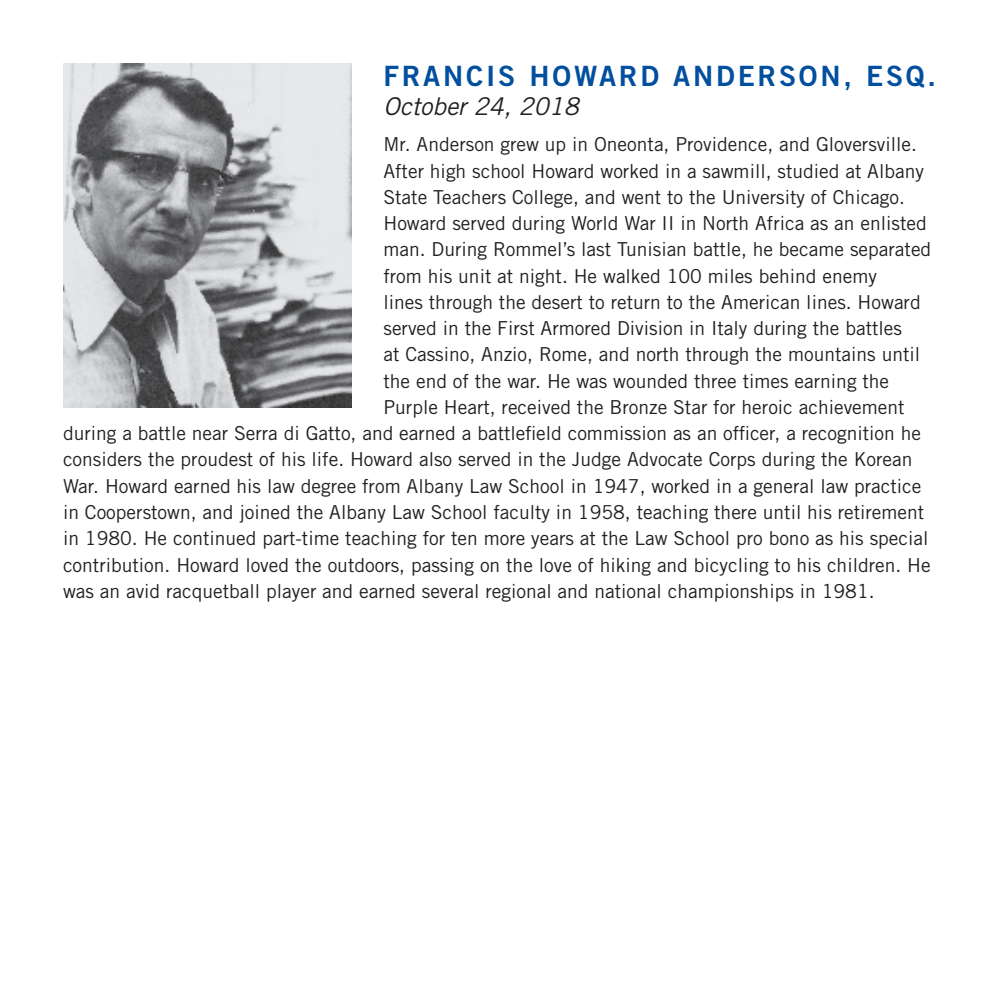
<style>
.page{position:relative;width:1008px;height:1008px;background:#fff}
.page>*{position:absolute;margin:0;border:0;box-sizing:border-box;transform-origin:0 0}
.t1{font:28px "Trade Gothic Bold Two";letter-spacing:.1em;color:#014f9e}
.t2{font:italic 24.5px "Trade Gothic";color:#231f20}
.t3{font:19.25px "Trade Gothic";color:#231f20}
</style>
<div class="page">
<img style="left:63px;top:63px;width:289px;height:344px">
<h1 class="t1" style="left:383px;top:58px;width:554px">FRANCIS HOWARD ANDERSON, ESQ.</h1>
<p class="t2" style="left:383px;top:92px;width:197px">October 24, 2018</p>
<p class="t3" style="left:383px;top:133px;width:535px">Mr. Anderson grew up in Oneonta, Providence, and Gloversville.</p>
<p class="t3" style="left:383px;top:159px;width:542px">After high school Howard worked in a sawmill, studied at Albany</p>
<p class="t3" style="left:383px;top:185px;width:523px">State Teachers College, and went to the University of Chicago.</p>
<p class="t3" style="left:383px;top:212px;width:545px">Howard served during World War II in North Africa as an enlisted</p>
<p class="t3" style="left:383px;top:238px;width:549px">man. During Rommel’s last Tunisian battle, he became separated</p>
<p class="t3" style="left:383px;top:264px;width:495px">from his unit at night. He walked 100 miles behind enemy</p>
<p class="t3" style="left:383px;top:290px;width:539px">lines through the desert to return to the American lines. Howard</p>
<p class="t3" style="left:383px;top:317px;width:520px">served in the First Armored Division in Italy during the battles</p>
<p class="t3" style="left:383px;top:343px;width:538px">at Cassino, Anzio, Rome, and north through the mountains until</p>
<p class="t3" style="left:383px;top:369px;width:507px">the end of the war. He was wounded three times earning the</p>
<p class="t3" style="left:383px;top:396px;width:523px">Purple Heart, received the Bronze Star for heroic achievement</p>
<p class="t3" style="left:63px;top:422px;width:860px">during a battle near Serra di Gatto, and earned a battlefield commission as an officer, a recognition he</p>
<p class="t3" style="left:63px;top:448px;width:851px">considers the proudest of his life. Howard also served in the Judge Advocate Corps during the Korean</p>
<p class="t3" style="left:63px;top:474px;width:860px">War. Howard earned his law degree from Albany Law School in 1947, worked in a general law practice</p>
<p class="t3" style="left:63px;top:501px;width:863px">in Cooperstown, and joined the Albany Law School faculty in 1958, teaching there until his retirement</p>
<p class="t3" style="left:63px;top:527px;width:867px">in 1980. He continued part-time teaching for ten more years at the Law School pro bono as his special</p>
<p class="t3" style="left:63px;top:553px;width:869px">contribution. Howard loved the outdoors, passing on the love of hiking and bicycling to his children. He</p>
<p class="t3" style="left:63px;top:579px;width:813px">was an avid racquetball player and earned several regional and national championships in 1981.</p>
</div>
